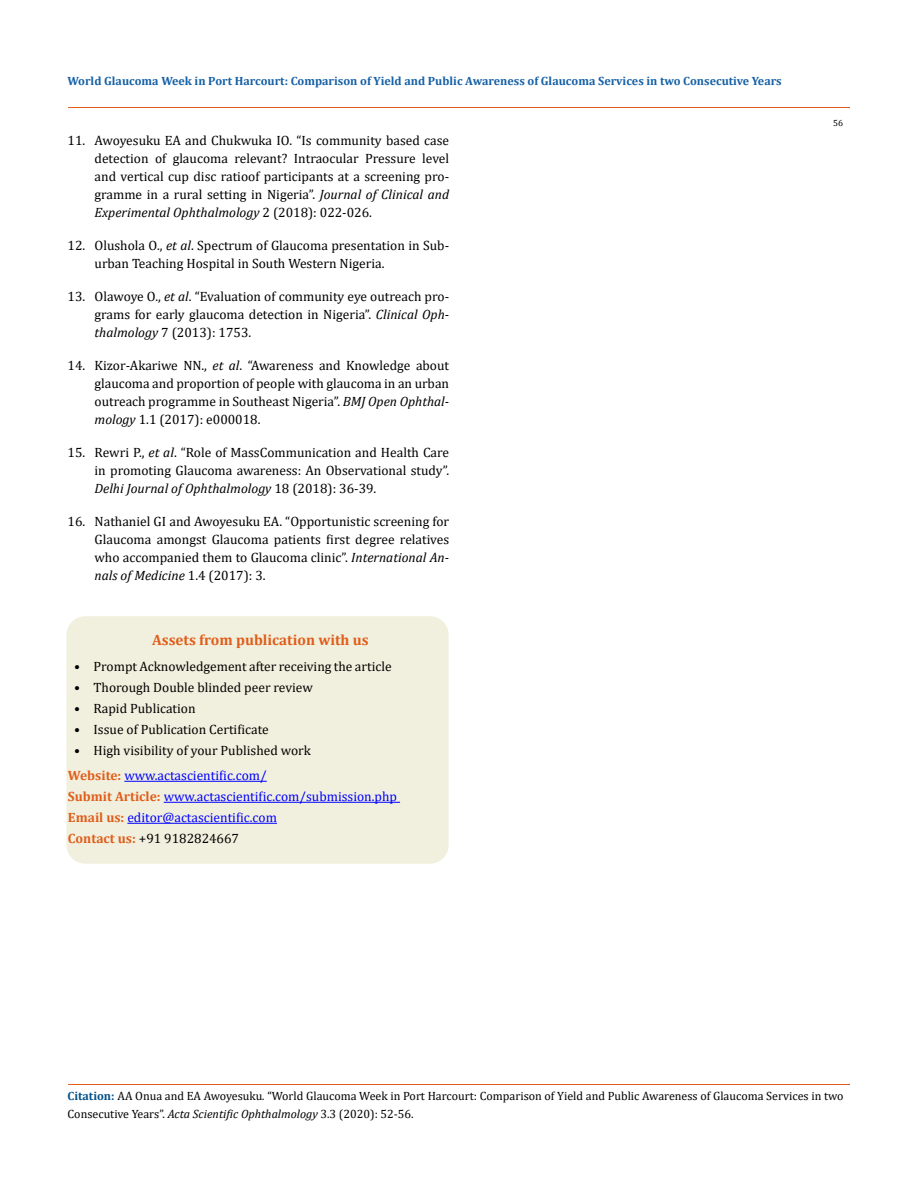
<style>
.page{position:relative;width:917px;height:1188px;background:#fff}
.page>*{position:absolute;margin:0;border:0;box-sizing:border-box;transform-origin:0 0}
.t1{font:700 15px "Cambria";color:#e05d1a}
.t2{font:13.5px/18px "Cambria";color:#000;text-align:justify}
.t3{font:13.5px/21px "Cambria";color:#00f}
.t4{font:12px/18px "Cambria";color:#000}
.t5{font:700 12px "Cambria";color:#1560a6}
.t6{font:9px "Cambria";color:#000}
.s1{font-style:italic}
.s2{font-weight:700;color:#e05d1a}
.s3{color:#000}
.s4{font-weight:700;color:#035089}
</style>
<div class="page">
<div style="left:67px;top:617px;width:381px;height:246px;background:#f1f0de;border-radius:18px"></div>
<div style="left:66px;top:616px;width:382px;height:248px;border:2px solid #f1f0de;border-radius:18px"></div>
<hr style="left:124px;top:781px;width:143px;height:1px;background:#00f">
<hr style="left:164px;top:802px;width:236px;height:1px;background:#00f">
<hr style="left:127px;top:823px;width:150px;height:1px;background:#00f">
<hr style="left:68px;top:108px;width:781px;height:1px;background:#e05d1a">
<hr style="left:68px;top:1084px;width:781px;height:1px;background:#e05d1a">
<p class="t5" style="left:68px;top:72px;width:715px">World Glaucoma Week in Port Harcourt: Comparison of Yield and Public Awareness of Glaucoma Services in two Consecutive Years</p>
<p class="t2" style="left:94px;top:132px;width:356px;text-indent:-27px">11. Awoyesuku EA and Chukwuka IO. “Is community based case detection of glaucoma relevant? Intraocular Pressure level and vertical cup disc ratioof participants at a screening pro&shy;gramme in a rural setting in Nigeria”. <span class="s1">Journal of Clinical and Experimental Ophthalmology</span> 2 (2018): 022-026.</p>
<p class="t2" style="left:94px;top:237px;width:356px;text-indent:-27px">12. Olushola O., <span class="s1">et al</span>. Spectrum of Glaucoma presentation in Sub&shy;urban Teaching Hospital in South Western Nigeria.</p>
<p class="t2" style="left:94px;top:288px;width:356px;text-indent:-27px">13. Olawoye O., <span class="s1">et al</span>. “Evaluation of community eye outreach pro&shy;grams for early glaucoma detection in Nigeria”. <span class="s1">Clinical Oph&shy;thalmology</span> 7 (2013): 1753.</p>
<p class="t2" style="left:94px;top:357px;width:356px;text-indent:-27px">14. Kizor-Akariwe NN., <span class="s1">et al</span>. “Awareness and Knowledge about glaucoma and proportion of people with glaucoma in an urban outreach programme in Southeast Nigeria”. <span class="s1">BMJ Open Ophthal&shy;mology</span> 1.1 (2017): e000018.</p>
<p class="t2" style="left:94px;top:444px;width:356px;text-indent:-27px">15. Rewri P., <span class="s1">et al</span>. “Role of MassCommunication and Health Care in promoting Glaucoma awareness: An Observational study”.<br><span class="s1">Delhi Journal of Ophthalmology</span> 18 (2018): 36-39.</p>
<p class="t2" style="left:94px;top:513px;width:356px;text-indent:-27px">16. Nathaniel GI and Awoyesuku EA. “Opportunistic screening for Glaucoma amongst Glaucoma patients first degree relatives who accompanied them to Glaucoma clinic”. <span class="s1">International An&shy;nals of Medicine</span> 1.4 (2017): 3.</p>
<p class="t1" style="left:152px;top:629px;width:218px">Assets from publication with us</p>
<p class="t2" style="left:74px;top:657px;width:319px">• Prompt Acknowledgement after receiving the article</p>
<p class="t2" style="left:74px;top:678px;width:240px">• Thorough Double blinded peer review</p>
<p class="t2" style="left:74px;top:699px;width:123px">• Rapid Publication</p>
<p class="t2" style="left:74px;top:720px;width:196px">• Issue of Publication Certificate</p>
<p class="t2" style="left:74px;top:741px;width:238px">• High visibility of your Published work</p>
<p class="t3" style="left:68px;top:765px;width:330px"><span class="s2">Website:</span> www.actascientific.com/<br><span class="s2">Submit Article:</span> www.actascientific.com/submission.php <span class="s2">Email us:</span> editor@actascientific.com<br><span class="s2">Contact us:</span> <span class="s3">+91 9182824667</span></p>
<p class="t6" style="left:833px;top:118px;width:11px">56</p>
<p class="t4" style="left:68px;top:1087px;width:777px"><span class="s4">Citation:</span> AA Onua and EA Awoyesuku<span class="s1">.</span> “World Glaucoma Week in Port Harcourt: Comparison of Yield and Public Awareness of Glaucoma Services in two<br>Consecutive Years”. <span class="s1">Acta Scientific Ophthalmology</span> 3.3 (2020): 52-56.</p>
</div>
